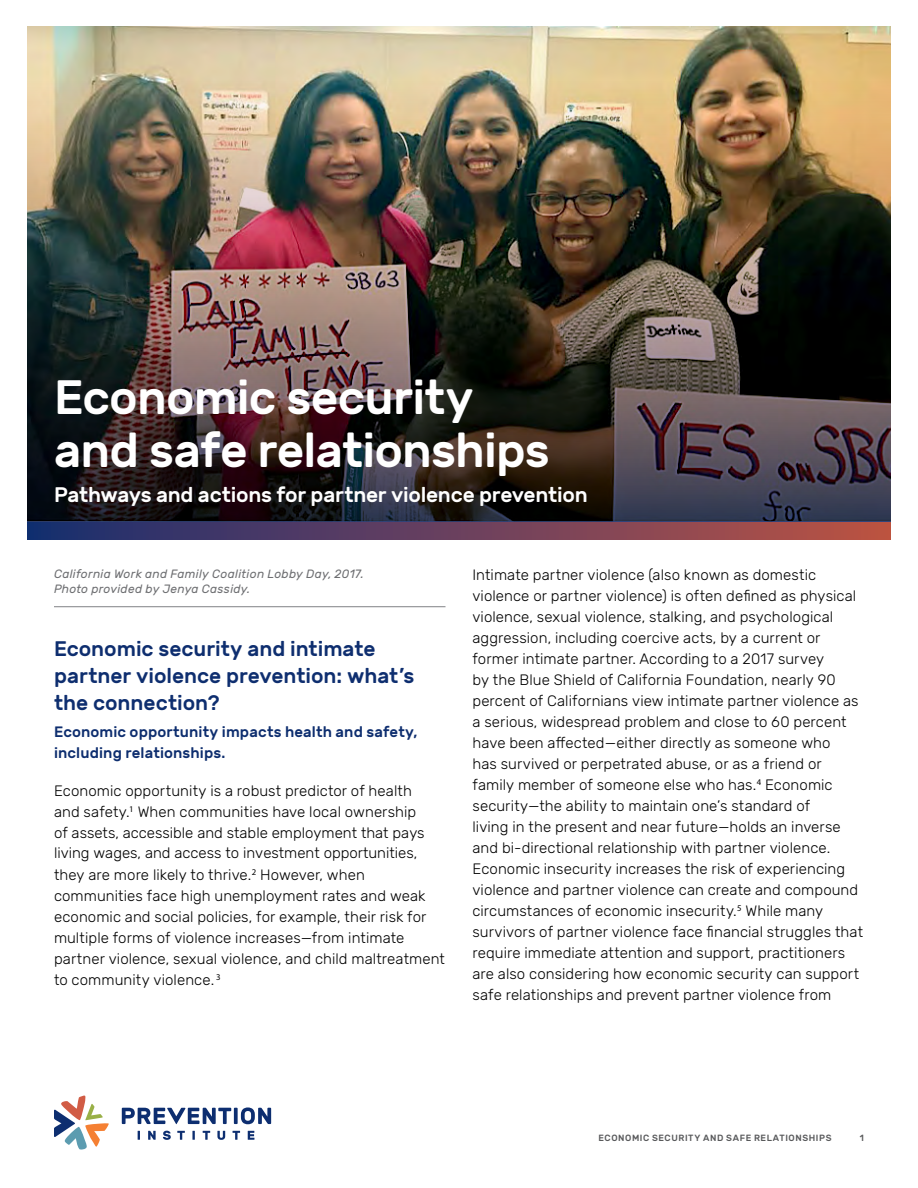
<style>
.page{position:relative;width:918px;height:1188px;background:#fff}
.page>*{position:absolute;margin:0;border:0;box-sizing:border-box;transform-origin:0 0}
.t1{font:500 48px/52.5px "Rubik";letter-spacing:-.015em;color:#fff}
.t2{font:500 21px/27px "Rubik";color:#0e2e6f}
.t3{font:500 21px "Rubik";letter-spacing:-.01em;color:#fff}
.t4{font:300 15px/21px "Rubik";letter-spacing:.005em;color:#000}
.t5{font:500 15px/21px "Rubik";letter-spacing:.01em;color:#0e2e6f}
.t6{font:italic 12px/15px "Rubik";letter-spacing:.025em;color:#6d6e71}
.t7{font:500 9px "Rubik";letter-spacing:.065em;color:#58595b}
</style>
<div class="page">
<svg style="left:138px;top:1131px;width:2px;height:9px"></svg>
<svg style="left:148px;top:1131px;width:8px;height:9px"></svg>
<svg style="left:163px;top:1131px;width:8px;height:9px"></svg>
<svg style="left:177px;top:1131px;width:8px;height:9px"></svg>
<svg style="left:192px;top:1131px;width:3px;height:9px"></svg>
<svg style="left:203px;top:1131px;width:7px;height:9px"></svg>
<svg style="left:217px;top:1131px;width:8px;height:9px"></svg>
<svg style="left:233px;top:1131px;width:7px;height:9px"></svg>
<svg style="left:248px;top:1131px;width:6px;height:9px"></svg>
<svg style="left:122px;top:1107px;width:149px;height:17px"></svg>
<svg style="left:54px;top:1095px;width:55px;height:55px"></svg>
<img style="left:27px;top:27px;width:864px;height:54px">
<img style="left:27px;top:81px;width:864px;height:441px">
<div style="left:27px;top:522px;width:864px;height:18px;background:linear-gradient(to right,#192e72,#bc5345)"></div>
<hr style="left:54px;top:606px;width:392px;height:1px;background:#808285">
<h1 class="t1" style="left:54px;top:373px;width:497px">Economic security and safe relationships</h1>
<h2 class="t3" style="left:54px;top:483px;width:535px">Pathways and actions for partner violence prevention</h2>
<p class="t6" style="left:54px;top:567px;width:311px">California Work and Family Coalition Lobby Day, 2017.<br>Photo provided by Jenya Cassidy.</p>
<h2 class="t2" style="left:54px;top:636px;width:362px">Economic security and intimate partner violence prevention: what’s the connection?</h2>
<p class="t5" style="left:54px;top:722px;width:365px">Economic opportunity impacts health and safety, including relationships.</p>
<p class="t4" style="left:54px;top:780px;width:392px">Economic opportunity is a robust predictor of health<br>and safety.<sup>1</sup> When communities have local ownership<br>of assets, accessible and stable employment that pays living wages, and access to investment opportunities, they are more likely to thrive.<sup>2</sup> However, when communities face high unemployment rates and weak economic and social policies, for example, their risk for multiple forms of violence increases—from intimate partner violence, sexual violence, and child maltreatment to community violence. <sup>3</sup></p>
<p class="t4" style="left:473px;top:565px;width:392px">Intimate partner violence (also known as domestic violence or partner violence) is often defined as physical violence, sexual violence, stalking, and psychological aggression, including coercive acts, by a current or former intimate partner. According to a 2017 survey<br>by the Blue Shield of California Foundation, nearly 90 percent of Californians view intimate partner violence as a serious, widespread problem and close to 60 percent have been affected—either directly as someone who<br>has survived or perpetrated abuse, or as a friend or family member of someone else who has.<sup>4</sup> Economic security—the ability to maintain one’s standard of<br>living in the present and near future—holds an inverse and bi-directional relationship with partner violence.<br>Economic insecurity increases the risk of experiencing violence and partner violence can create and compound circumstances of economic insecurity.<sup>5</sup> While many survivors of partner violence face financial struggles that require immediate attention and support, practitioners are also considering how economic security can support safe relationships and prevent partner violence from</p>
<p class="t7" style="left:598px;top:1133px;width:235px">ECONOMIC SECURITY AND SAFE RELATIONSHIPS</p>
<p class="t7" style="left:860px;top:1133px;width:6px">1</p>
</div>
